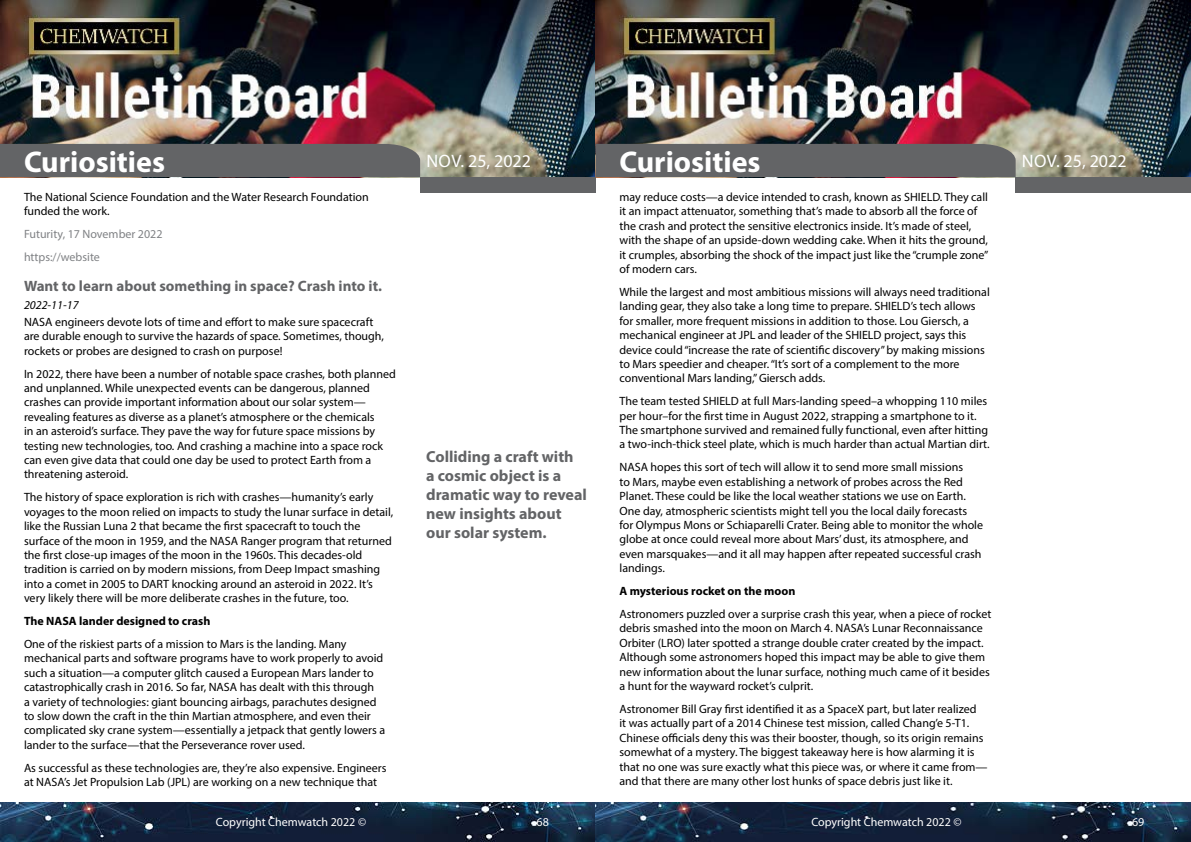
<style>
.page{position:relative;width:1191px;height:842px;background:#fff}
.page>*{position:absolute;margin:0;border:0;box-sizing:border-box;transform-origin:0 0}
.t1{font:700 30px "Myriad Pro";color:#fff}
.t2{font:18px "Myriad Pro";color:#fff}
.t3{font:700 16px/19.2px "Myriad Pro";color:#636466}
.t4{font:700 15px "Myriad Pro";color:#636466}
.t5{font:12px/14.4px "Myriad Pro";color:#000}
.t6{font:700 12px "Myriad Pro";color:#000}
.t7{font:12px "Myriad Pro";color:#fff}
.t8{font:12px/22.9px "Myriad Pro";color:#808285}
.t9{font:italic 12px "Myriad Pro";color:#000}
</style>
<div class="page">
<img style="left:0;top:0;width:1191px;height:177px">
<div style="left:420px;top:177px;width:175px;height:15px;background:#636466"></div>
<div style="left:1015px;top:177px;width:176px;height:15px;background:#636466"></div>
<div style="left:0;top:144px;width:420px;height:33px;background:#636466"></div>
<div style="left:595px;top:144px;width:420px;height:33px;background:#636466"></div>
<img style="left:0;top:802px;width:1191px;height:40px">
<h1 class="t1" style="left:24px;top:142px;width:142px">Curiosities</h1>
<h1 class="t1" style="left:619px;top:142px;width:142px">Curiosities</h1>
<p class="t5" style="left:619px;top:190px;width:370px">may reduce costs—a device intended to crash, known as SHIELD. They call it an impact attenuator, something that’s made to absorb all the force of the crash and protect the sensitive electronics inside. It’s made of steel, with the shape of an upside-down wedding cake. When it hits the ground, it crumples, absorbing the shock of the impact just like the “crumple zone” of modern cars.</p>
<p class="t5" style="left:619px;top:284px;width:372px">While the largest and most ambitious missions will always need traditional landing gear, they also take a long time to prepare. SHIELD’s tech allows for smaller, more frequent missions in addition to those. Lou Giersch, a mechanical engineer at JPL and leader of the SHIELD project, says this device could “increase the rate of scientific discovery” by making missions to Mars speedier and cheaper. “It’s sort of a complement to the more conventional Mars landing,” Giersch adds.</p>
<p class="t5" style="left:619px;top:394px;width:372px">The team tested SHIELD at full Mars-landing speed–a whopping 110 miles per hour–for the first time in August 2022, strapping a smartphone to it.<br>The smartphone survived and remained fully functional, even after hitting a two-inch-thick steel plate, which is much harder than actual Martian dirt.</p>
<p class="t5" style="left:619px;top:460px;width:365px">NASA hopes this sort of tech will allow it to send more small missions<br>to Mars, maybe even establishing a network of probes across the Red Planet. These could be like the local weather stations we use on Earth.<br>One day, atmospheric scientists might tell you the local daily forecasts for Olympus Mons or Schiaparelli Crater. Being able to monitor the whole globe at once could reveal more about Mars’ dust, its atmosphere, and even marsquakes—and it all may happen after repeated successful crash landings.</p>
<p class="t6" style="left:619px;top:583px;width:177px">A mysterious rocket on the moon</p>
<p class="t5" style="left:619px;top:607px;width:373px">Astronomers puzzled over a surprise crash this year, when a piece of rocket debris smashed into the moon on March 4. NASA’s Lunar Reconnaissance Orbiter (LRO) later spotted a strange double crater created by the impact.<br>Although some astronomers hoped this impact may be able to give them new information about the lunar surface, nothing much came of it besides a hunt for the wayward rocket’s culprit.</p>
<p class="t5" style="left:619px;top:701px;width:369px">Astronomer Bill Gray first identified it as a SpaceX part, but later realized<br>it was actually part of a 2014 Chinese test mission, called Chang’e 5-T1.<br>Chinese officials deny this was their booster, though, so its origin remains somewhat of a mystery. The biggest takeaway here is how alarming it is that no one was sure exactly what this piece was, or where it came from— and that there are many other lost hunks of space debris just like it.</p>
<h2 class="t2" style="left:426px;top:149px;width:106px">Nov. 25, 2022</h2>
<h2 class="t2" style="left:1022px;top:149px;width:106px">Nov. 25, 2022</h2>
<p class="t5" style="left:24px;top:190px;width:346px">The National Science Foundation and the Water Research Foundation funded the work.</p>
<p class="t8" style="left:24px;top:223px;width:140px">Futurity, 17 November 2022 https://website</p>
<p class="t4" style="left:24px;top:276px;width:359px">Want to learn about something in space? Crash into it.</p>
<p class="t9" style="left:24px;top:297px;width:56px">2022-11-17</p>
<p class="t5" style="left:24px;top:314px;width:361px">NASA engineers devote lots of time and effort to make sure spacecraft are durable enough to survive the hazards of space. Sometimes, though, rockets or probes are designed to crash on purpose!</p>
<p class="t5" style="left:24px;top:366px;width:373px">In 2022, there have been a number of notable space crashes, both planned and unplanned. While unexpected events can be dangerous, planned crashes can provide important information about our solar system— revealing features as diverse as a planet’s atmosphere or the chemicals<br>in an asteroid’s surface. They pave the way for future space missions by testing new technologies, too. And crashing a machine into a space rock can even give data that could one day be used to protect Earth from a threatening asteroid.</p>
<p class="t5" style="left:24px;top:490px;width:371px">The history of space exploration is rich with crashes—humanity’s early voyages to the moon relied on impacts to study the lunar surface in detail, like the Russian Luna 2 that became the first spacecraft to touch the surface of the moon in 1959, and the NASA Ranger program that returned the first close-up images of the moon in the 1960s. This decades-old tradition is carried on by modern missions, from Deep Impact smashing into a comet in 2005 to DART knocking around an asteroid in 2022. It’s very likely there will be more deliberate crashes in the future, too.</p>
<p class="t6" style="left:24px;top:613px;width:188px">The NASA lander designed to crash</p>
<p class="t5" style="left:24px;top:636px;width:363px">One of the riskiest parts of a mission to Mars is the landing. Many mechanical parts and software programs have to work properly to avoid such a situation—a computer glitch caused a European Mars lander to catastrophically crash in 2016. So far, NASA has dealt with this through<br>a variety of technologies: giant bouncing airbags, parachutes designed to slow down the craft in the thin Martian atmosphere, and even their complicated sky crane system—essentially a jetpack that gently lowers a lander to the surface—that the Perseverance rover used.</p>
<p class="t5" style="left:24px;top:760px;width:364px">As successful as these technologies are, they’re also expensive. Engineers at NASA’s Jet Propulsion Lab (JPL) are working on a new technique that</p>
<h3 class="t3" style="left:426px;top:446px;width:162px">Colliding a craft with<br>a cosmic object is a dramatic way to reveal new insights about our solar system.</h3>
<p class="t7" style="left:216px;top:815px;width:152px">Copyright Chemwatch 2022 ©</p>
<p class="t7" style="left:536px;top:815px;width:14px">68</p>
<p class="t7" style="left:811px;top:815px;width:152px">Copyright Chemwatch 2022 ©</p>
<p class="t7" style="left:1132px;top:815px;width:14px">69</p>
</div>
